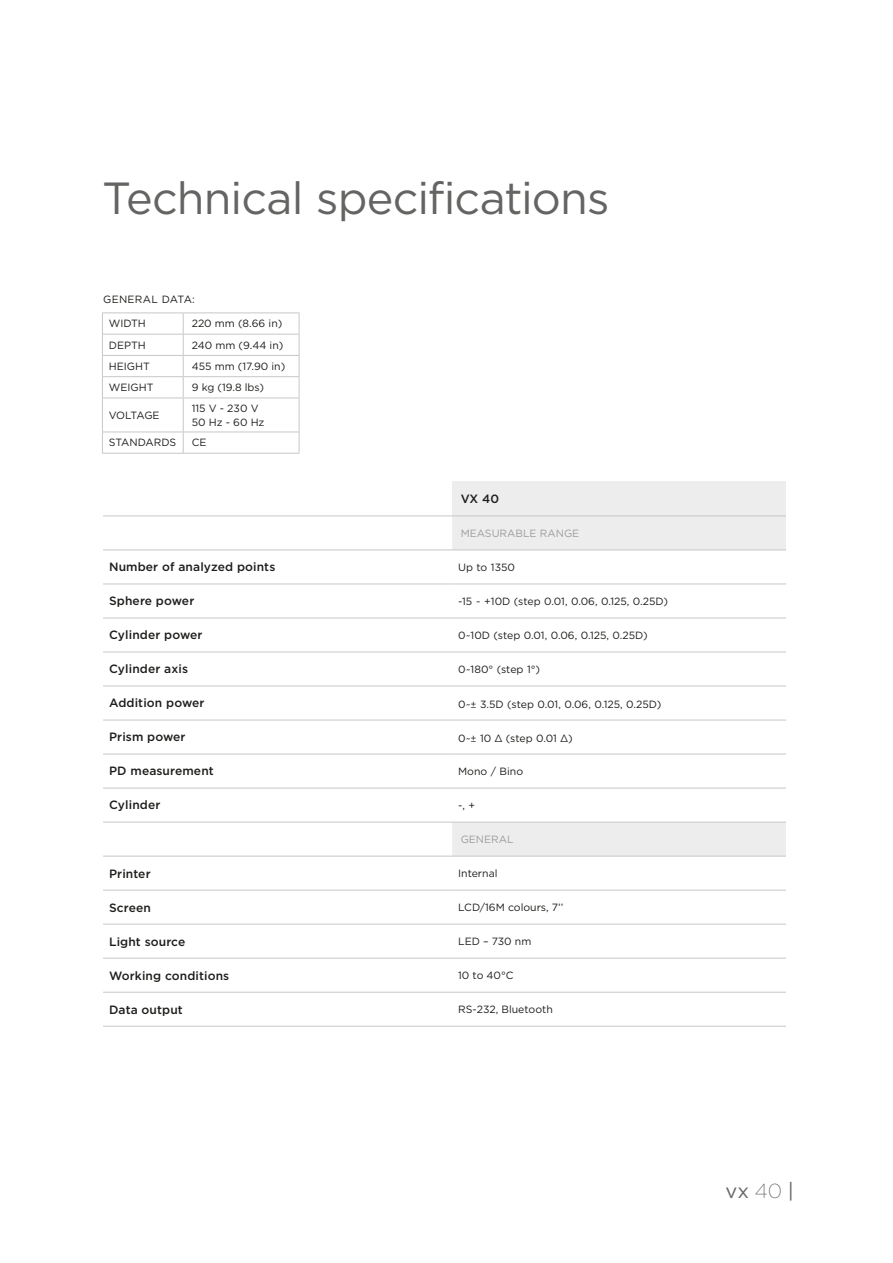
<style>
.page{position:relative;width:893px;height:1263px;background:#fff}
.page>*{position:absolute;margin:0;border:0;box-sizing:border-box;transform-origin:0 0}
.t1{font:45px "Gotham";letter-spacing:-.02em;color:#646463}
.t2{font:20.25px "Gotham";color:#646463}
.t3{font:500 12px "Gotham";letter-spacing:.01em;color:#1d1d1b}
.t4{font:10.5px/13.5px "Gotham";color:#1d1d1b}
.t5{font:10.5px "Gotham";color:#9d9d9d}
.t6{font:10.5px "Gotham";letter-spacing:.03em;color:#1d1d1b}
.t7{font:10.5px "Gotham";letter-spacing:-.04em;color:#1d1d1b}
.s1{font-family:"Montserrat"}
.s2{font-family:"Gotham Ex";font-weight:300}
</style>
<div class="page">
<div style="left:452px;top:482px;width:334px;height:34px;background:#ededed"></div>
<svg style="left:452px;top:516px;width:334px;height:340px"></svg>
<hr style="left:103px;top:515px;width:349px;height:1px;background:#c7c7c6">
<hr style="left:452px;top:515px;width:334px;height:1px;background:#c7c7c6">
<hr style="left:103px;top:550px;width:349px;height:1px;background:#c7c7c6">
<hr style="left:452px;top:550px;width:334px;height:1px;background:#c7c7c6">
<hr style="left:103px;top:584px;width:349px;height:1px;background:#c7c7c6">
<hr style="left:452px;top:584px;width:334px;height:1px;background:#c7c7c6">
<hr style="left:103px;top:618px;width:349px;height:1px;background:#c7c7c6">
<hr style="left:452px;top:618px;width:334px;height:1px;background:#c7c7c6">
<hr style="left:103px;top:652px;width:349px;height:1px;background:#c7c7c6">
<hr style="left:452px;top:652px;width:334px;height:1px;background:#c7c7c6">
<hr style="left:103px;top:686px;width:349px;height:1px;background:#c7c7c6">
<hr style="left:452px;top:686px;width:334px;height:1px;background:#c7c7c6">
<hr style="left:103px;top:720px;width:349px;height:1px;background:#c7c7c6">
<hr style="left:452px;top:720px;width:334px;height:1px;background:#c7c7c6">
<hr style="left:103px;top:754px;width:349px;height:1px;background:#c7c7c6">
<hr style="left:452px;top:754px;width:334px;height:1px;background:#c7c7c6">
<hr style="left:103px;top:788px;width:349px;height:1px;background:#c7c7c6">
<hr style="left:452px;top:788px;width:334px;height:1px;background:#c7c7c6">
<hr style="left:103px;top:822px;width:349px;height:1px;background:#c7c7c6">
<hr style="left:452px;top:822px;width:334px;height:1px;background:#c7c7c6">
<hr style="left:103px;top:856px;width:349px;height:1px;background:#c7c7c6">
<hr style="left:452px;top:856px;width:334px;height:1px;background:#c7c7c6">
<hr style="left:103px;top:890px;width:349px;height:1px;background:#c7c7c6">
<hr style="left:452px;top:890px;width:334px;height:1px;background:#c7c7c6">
<hr style="left:103px;top:924px;width:349px;height:1px;background:#c7c7c6">
<hr style="left:452px;top:924px;width:334px;height:1px;background:#c7c7c6">
<hr style="left:103px;top:958px;width:349px;height:1px;background:#c7c7c6">
<hr style="left:452px;top:958px;width:334px;height:1px;background:#c7c7c6">
<hr style="left:103px;top:992px;width:349px;height:1px;background:#c7c7c6">
<hr style="left:452px;top:992px;width:334px;height:1px;background:#c7c7c6">
<hr style="left:103px;top:1026px;width:349px;height:1px;background:#c7c7c6">
<hr style="left:452px;top:1026px;width:334px;height:1px;background:#c7c7c6">
<hr style="left:102px;top:312px;width:81px;height:1px;background:#c7c7c6">
<hr style="left:183px;top:312px;width:116px;height:1px;background:#c7c7c6">
<hr style="left:102px;top:334px;width:81px;height:1px;background:#c7c7c6">
<hr style="left:183px;top:334px;width:116px;height:1px;background:#c7c7c6">
<hr style="left:102px;top:355px;width:81px;height:1px;background:#c7c7c6">
<hr style="left:183px;top:355px;width:116px;height:1px;background:#c7c7c6">
<hr style="left:102px;top:376px;width:81px;height:1px;background:#c7c7c6">
<svg style="left:102px;top:313px;width:1px;height:85px"></svg>
<hr style="left:183px;top:376px;width:116px;height:1px;background:#c7c7c6">
<svg style="left:183px;top:313px;width:1px;height:85px"></svg>
<svg style="left:299px;top:313px;width:1px;height:85px"></svg>
<hr style="left:102px;top:398px;width:81px;height:1px;background:#c7c7c6">
<hr style="left:102px;top:398px;width:1px;height:34px;background:#c7c7c6">
<hr style="left:183px;top:398px;width:116px;height:1px;background:#c7c7c6">
<hr style="left:183px;top:398px;width:1px;height:34px;background:#c7c7c6">
<hr style="left:299px;top:398px;width:1px;height:34px;background:#c7c7c6">
<hr style="left:102px;top:432px;width:81px;height:1px;background:#c7c7c6">
<svg style="left:102px;top:432px;width:1px;height:21px"></svg>
<hr style="left:183px;top:432px;width:116px;height:1px;background:#c7c7c6">
<svg style="left:183px;top:432px;width:1px;height:21px"></svg>
<svg style="left:299px;top:432px;width:1px;height:21px"></svg>
<hr style="left:102px;top:453px;width:81px;height:1px;background:#c7c7c6">
<hr style="left:183px;top:453px;width:116px;height:1px;background:#c7c7c6">
<h1 class="t1" style="left:102px;top:173px;width:509px">Technical specifications</h1>
<p class="t6" style="left:103px;top:294px;width:93px">GENERAL DATA:</p>
<p class="t4" style="left:109px;top:317px;width:39px">WIDTH</p>
<p class="t4" style="left:192px;top:317px;width:92px">220 mm (8.66 in)</p>
<p class="t4" style="left:109px;top:338px;width:39px">DEPTH</p>
<p class="t4" style="left:192px;top:338px;width:93px">240 mm (9.44 in)</p>
<p class="t4" style="left:109px;top:359px;width:43px">HEIGHT</p>
<p class="t4" style="left:192px;top:359px;width:95px">455 mm (17.90 in)</p>
<p class="t4" style="left:109px;top:380px;width:46px">WEIGHT</p>
<p class="t4" style="left:192px;top:380px;width:74px">9 kg (19.8 lbs)</p>
<p class="t7" style="left:109px;top:409px;width:52px">VOLTAGE</p>
<p class="t4" style="left:192px;top:401px;width:74px">115 V - 230 V<br>50 Hz - 60 Hz</p>
<p class="t4" style="left:109px;top:436px;width:69px">STANDARDS</p>
<p class="t4" style="left:192px;top:436px;width:16px">CE</p>
<p class="t3" style="left:461px;top:492px;width:40px">VX 40</p>
<p class="t5" style="left:461px;top:527px;width:120px">MEASURABLE RANGE</p>
<p class="t3" style="left:109px;top:560px;width:168px">Number of analyzed points</p>
<p class="t4" style="left:458px;top:560px;width:58px">Up to 1350</p>
<p class="t3" style="left:109px;top:594px;width:87px">Sphere power</p>
<p class="t4" style="left:458px;top:594px;width:211px">-15 ~ +10D (step 0.01, 0.06, 0.125, 0.25D)</p>
<p class="t3" style="left:109px;top:628px;width:95px">Cylinder power</p>
<p class="t4" style="left:458px;top:628px;width:191px">0~10D (step 0.01, 0.06, 0.125, 0.25D)</p>
<p class="t3" style="left:109px;top:662px;width:80px">Cylinder axis</p>
<p class="t4" style="left:458px;top:662px;width:84px">0~180° (step 1°)</p>
<p class="t3" style="left:109px;top:696px;width:97px">Addition power</p>
<p class="t4" style="left:458px;top:697px;width:205px">0~<span class="s1">±</span> 3.5D (step 0.01, 0.06, 0.125, 0.25D)</p>
<p class="t3" style="left:109px;top:730px;width:78px">Prism power</p>
<p class="t4" style="left:458px;top:731px;width:116px">0~<span class="s1">±</span> 10 <span class="s1">∆</span> (step 0.01 <span class="s1">∆</span>)</p>
<p class="t3" style="left:109px;top:764px;width:106px">PD measurement</p>
<p class="t4" style="left:458px;top:764px;width:67px">Mono / Bino</p>
<p class="t3" style="left:109px;top:798px;width:53px">Cylinder</p>
<p class="t4" style="left:458px;top:798px;width:19px">-, +</p>
<p class="t5" style="left:461px;top:833px;width:54px">GENERAL</p>
<p class="t3" style="left:109px;top:866px;width:43px">Printer</p>
<p class="t4" style="left:458px;top:866px;width:41px">Internal</p>
<p class="t3" style="left:109px;top:900px;width:43px">Screen</p>
<p class="t4" style="left:458px;top:900px;width:107px">LCD/16M colours, 7’’</p>
<p class="t3" style="left:109px;top:934px;width:78px">Light source</p>
<p class="t4" style="left:458px;top:934px;width:75px">LED – 730 nm</p>
<p class="t3" style="left:109px;top:968px;width:122px">Working conditions</p>
<p class="t4" style="left:458px;top:968px;width:57px">10 to 40°C</p>
<p class="t3" style="left:109px;top:1002px;width:75px">Data output</p>
<p class="t4" style="left:458px;top:1002px;width:96px">RS-232, Bluetooth</p>
<h2 class="t2" style="left:726px;top:1179px;width:70px">vx <span class="s2">40</span> |</h2>
</div>
